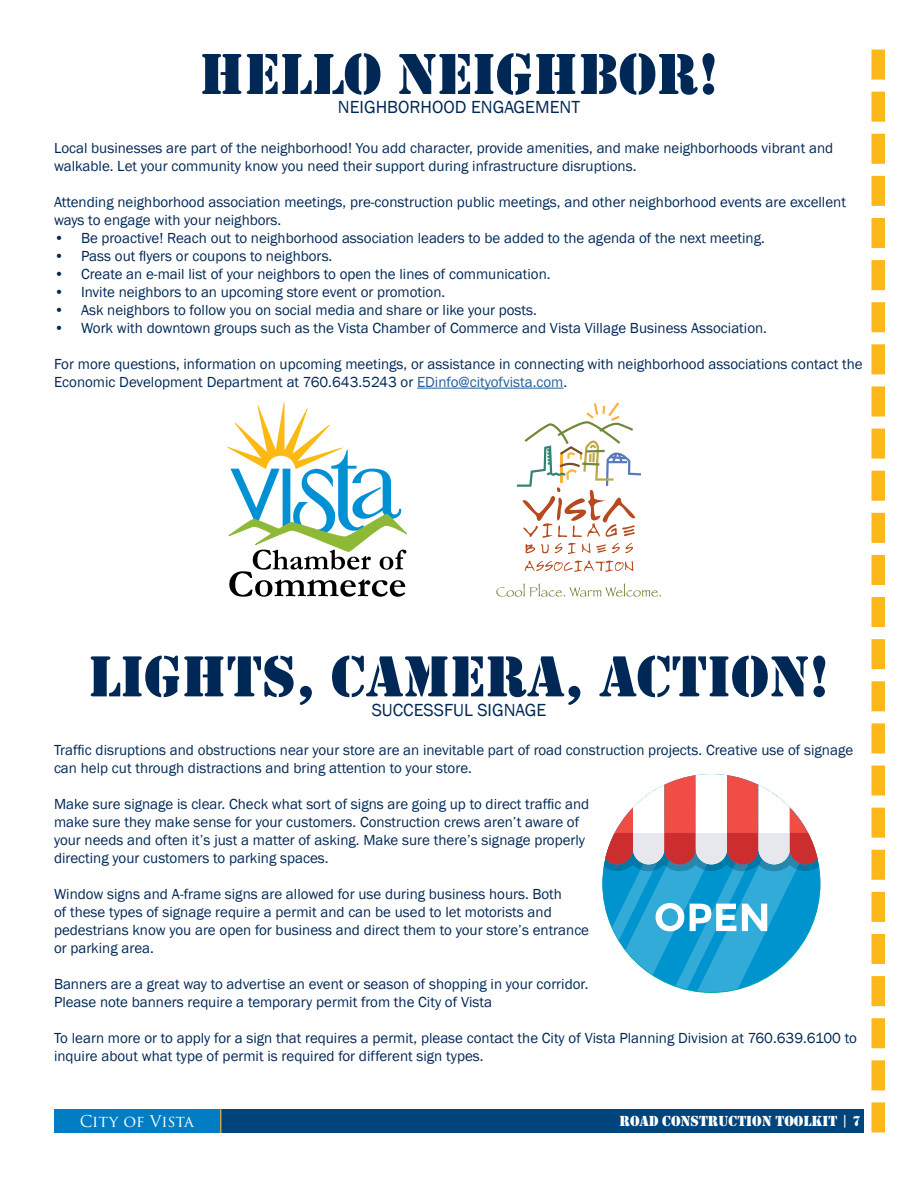
<style>
.page{position:relative;width:918px;height:1188px;background:#fff}
.page>*{position:absolute;margin:0;border:0;box-sizing:border-box;transform-origin:0 0}
.t1{font:60px "Stencil";color:#002856}
.t2{font:18px "Franklin Gothic";color:#002856}
.t3{font:15.9px "Trajan Pro 3";letter-spacing:-.015em;color:#fff}
.t4{font:15px/18px "Franklin Gothic";color:#002856}
.t5{font:15px "Stencil";color:#fff}
.s1{color:#215e9e}
.s2{font-family:"Franklin Gothic"}
</style>
<div class="page">
<div style="left:221px;top:1109px;width:643px;height:24px;background:#00447c"></div>
<div style="left:54px;top:1109px;width:167px;height:24px;background:#007dc3"></div>
<svg style="left:220px;top:1109px;width:1px;height:24px"></svg>
<svg style="left:872px;top:50px;width:13px;height:1082px"></svg>
<hr style="left:417px;top:388px;width:146px;height:1px;background:#215e9e">
<svg style="left:227px;top:402px;width:180px;height:195px"></svg>
<svg style="left:496px;top:583px;width:165px;height:14px"></svg>
<svg style="left:517px;top:402px;width:124px;height:152px"></svg>
<svg style="left:525px;top:561px;width:108px;height:11px"></svg>
<svg style="left:604px;top:774px;width:215px;height:218px"></svg>
<h1 class="t1" style="left:199px;top:39px;width:521px">HELLO NEIGHBOR!</h1>
<p class="t2" style="left:338px;top:96px;width:244px">NEIGHBORHOOD ENGAGEMENT</p>
<p class="t4" style="left:54px;top:139px;width:781px">Local businesses are part of the neighborhood! You add character, provide amenities, and make neighborhoods vibrant and walkable. Let your community know you need their support during infrastructure disruptions.</p>
<p class="t4" style="left:54px;top:193px;width:794px">Attending neighborhood association meetings, pre-construction public meetings, and other neighborhood events are excellent ways to engage with your neighbors.</p>
<p class="t4" style="left:54px;top:229px;width:712px">• Be proactive! Reach out to neighborhood association leaders to be added to the agenda of the next meeting.</p>
<p class="t4" style="left:54px;top:247px;width:280px">• Pass out flyers or coupons to neighbors.</p>
<p class="t4" style="left:54px;top:265px;width:498px">• Create an e-mail list of your neighbors to open the lines of communication.</p>
<p class="t4" style="left:54px;top:283px;width:393px">• Invite neighbors to an upcoming store event or promotion.</p>
<p class="t4" style="left:54px;top:301px;width:484px">• Ask neighbors to follow you on social media and share or like your posts.</p>
<p class="t4" style="left:54px;top:319px;width:715px">• Work with downtown groups such as the Vista Chamber of Commerce and Vista Village Business Association.</p>
<p class="t4" style="left:54px;top:355px;width:810px">For more questions, information on upcoming meetings, or assistance in connecting with neighborhood associations contact the<br>Economic Development Department at 760.643.5243 or <span class="s1">EDinfo@cityofvista.com</span>.</p>
<h1 class="t1" style="left:88px;top:642px;width:743px">LIGHTS, CAMERA, ACTION!</h1>
<p class="t2" style="left:372px;top:699px;width:176px">SUCCESSFUL SIGNAGE</p>
<p class="t4" style="left:54px;top:742px;width:801px">Traffic disruptions and obstructions near your store are an inevitable part of road construction projects. Creative use of signage can help cut through distractions and bring attention to your store.</p>
<p class="t4" style="left:54px;top:796px;width:537px">Make sure signage is clear. Check what sort of signs are going up to direct traffic and make sure they make sense for your customers. Construction crews aren’t aware of your needs and often it’s just a matter of asking. Make sure there’s signage properly directing your customers to parking spaces.</p>
<p class="t4" style="left:54px;top:886px;width:537px">Window signs and A-frame signs are allowed for use during business hours. Both<br>of these types of signage require a permit and can be used to let motorists and pedestrians know you are open for business and direct them to your store’s entrance or parking area.</p>
<p class="t4" style="left:54px;top:976px;width:536px">Banners are a great way to advertise an event or season of shopping in your corridor.<br>Please note banners require a temporary permit from the City of Vista</p>
<p class="t4" style="left:54px;top:1030px;width:805px">To learn more or to apply for a sign that requires a permit, please contact the City of Vista Planning Division at 760.639.6100 to inquire about what type of permit is required for different sign types.</p>
<p class="t3" style="left:80px;top:1111px;width:116px">City of Vista</p>
<p class="t5" style="left:620px;top:1112px;width:243px">ROAD CONSTRUCTION TOOLKIT <span class="s2">|</span> 7</p>
</div>
